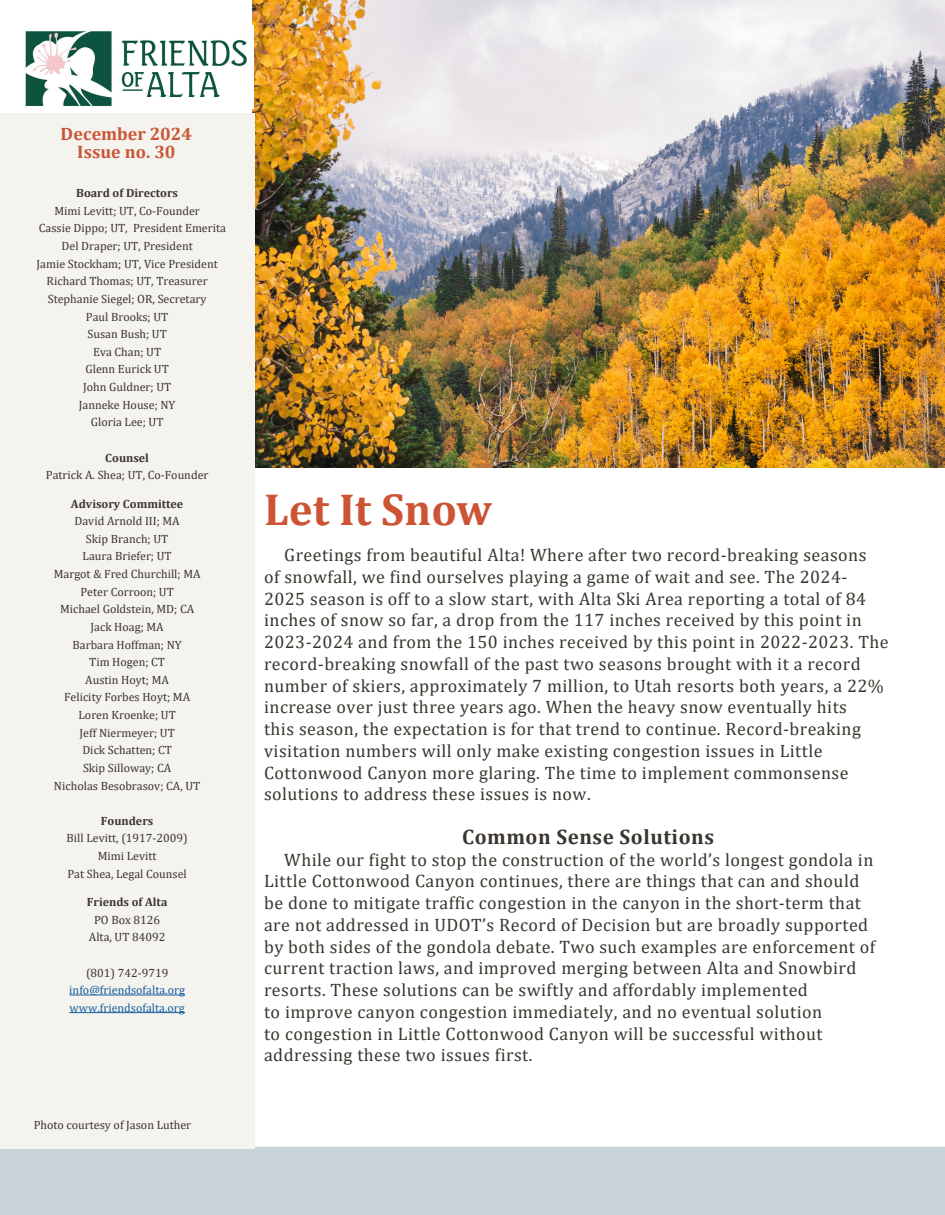
<style>
.page{position:relative;width:945px;height:1215px;background:#fff}
.page>*{position:absolute;margin:0;border:0;box-sizing:border-box;transform-origin:0 0}
.t1{font:700 45px "Cambria";color:#cc5434}
.FOA_Newsletter_Muti_Paragraph_One_Articl{font:700 21px "Cambria";letter-spacing:.025em;color:#3a352e}
.FOA_Newsletter_Muti_Paragraph_One_Articl-2{font:18px/21.8px "Cambria";letter-spacing:.025em;color:#3a352e}
.Titles_-_Muti_Article{font:700 18px/18px "Cambria";color:#cc5434;text-align:center}
.t2{font:12px/17.7px "Cambria";color:#3a352e;text-align:center}
.t3{font:12px/17.7px "Cambria";color:#175d9e;text-align:center}
.t4{font:700 12px "Cambria";color:#3a352e}
.s1{font-weight:700}
.s2{color:#3a352e}
</style>
<div class="page">
<img style="left:253px;top:0;width:691px;height:468px">
<div style="left:0;top:1148px;width:945px;height:67px;background:#c8d3d8"></div>
<div style="left:0;top:1147px;width:945px;height:68px;border:2px solid #c8d3d8"></div>
<div style="left:0;top:114px;width:254px;height:1035px;background:#f4f3ed"></div>
<hr style="left:69px;top:995px;width:116px;height:1px;background:#175d9e">
<hr style="left:69px;top:1012px;width:116px;height:1px;background:#175d9e">
<img style="left:25px;top:26px;width:229px;height:83px">
<p class="Titles_-_Muti_Article" style="left:61px;top:124px;width:133px">December 2024<br>Issue no. 30</p>
<p class="t4" style="left:76px;top:185px;width:103px">Board of Directors</p>
<p class="t2" style="left:54px;top:202px;width:147px">Mimi Levitt; UT, Co-Founder</p>
<p class="t2" style="left:39px;top:219px;width:189px">Cassie Dippo; UT, President Emerita</p>
<p class="t2" style="left:62px;top:237px;width:133px">Del Draper; UT, President</p>
<p class="t2" style="left:37px;top:255px;width:183px">Jamie Stockham; UT, Vice President</p>
<p class="t2" style="left:47px;top:272px;width:163px">Richard Thomas; UT, Treasurer</p>
<p class="t2" style="left:48px;top:290px;width:160px">Stephanie Siegel; OR, Secretary</p>
<p class="t2" style="left:86px;top:308px;width:84px">Paul Brooks; UT</p>
<p class="t2" style="left:87px;top:325px;width:81px">Susan Bush; UT</p>
<p class="t2" style="left:93px;top:343px;width:70px">Eva Chan; UT</p>
<p class="t2" style="left:85px;top:360px;width:85px">Glenn Eurick UT</p>
<p class="t2" style="left:83px;top:378px;width:90px">John Guldner; UT</p>
<p class="t2" style="left:79px;top:396px;width:98px">Janneke House; NY</p>
<p class="t2" style="left:91px;top:413px;width:74px">Gloria Lee; UT</p>
<p class="t2" style="left:46px;top:449px;width:164px"><span class="s1">Counsel<br></span>Patrick A. Shea; UT, Co-Founder</p>
<p class="t2" style="left:54px;top:495px;width:148px"><span class="s1">Advisory Committee<br></span>David Arnold III; MA<br>Skip Branch; UT<br>Laura Briefer; UT<br>Margot &amp; Fred Churchill; MA<br>Peter Corroon; UT<br>Michael Goldstein, MD; CA<br>Jack Hoag; MA<br>Barbara Hoffman; NY<br>Tim Hogen; CT<br>Austin Hoyt; MA<br>Felicity Forbes Hoyt; MA<br>Loren Kroenke; UT<br>Jeff Niermeyer; UT<br>Dick Schatten; CT<br>Skip Silloway; CA<br>Nicholas Besobrasov; CA, UT</p>
<p class="t2" style="left:67px;top:812px;width:123px"><span class="s1">Founders<br></span>Bill Levitt, (1917-2009)<br>Mimi Levitt<br>Pat Shea, Legal Counsel</p>
<p class="t2" style="left:87px;top:893px;width:82px"><span class="s1">Friends of Alta<br></span>PO Box 8126<br>Alta, UT 84092</p>
<p class="t3" style="left:69px;top:964px;width:117px"><span class="s2">(801) 742-9719 </span>info@friendsofalta.org www.friendsofalta.org</p>
<p class="t2" style="left:34px;top:1116px;width:159px">Photo courtesy of Jason Luther</p>
<p class="t1" style="left:264px;top:478px;width:229px">Let It Snow</p>
<p class="FOA_Newsletter_Muti_Paragraph_One_Articl-2" style="left:264px;top:544px;width:626px;text-indent:20px">Greetings from beautiful Alta! Where after two record-breaking seasons<br>of snowfall, we find ourselves playing a game of wait and see. The 2024- 2025 season is off to a slow start, with Alta Ski Area reporting a total of 84 inches of snow so far, a drop from the 117 inches received by this point in 2023-2024 and from the 150 inches received by this point in 2022-2023. The record-breaking snowfall of the past two seasons brought with it a record number of skiers, approximately 7 million, to Utah resorts both years, a 22% increase over just three years ago. When the heavy snow eventually hits<br>this season, the expectation is for that trend to continue. Record-breaking visitation numbers will only make existing congestion issues in Little Cottonwood Canyon more glaring. The time to implement commonsense solutions to address these issues is now.</p>
<p class="FOA_Newsletter_Muti_Paragraph_One_Articl" style="left:462px;top:822px;width:253px">Common Sense Solutions</p>
<p class="FOA_Newsletter_Muti_Paragraph_One_Articl-2" style="left:264px;top:848px;width:613px;text-indent:20px">While our fight to stop the construction of the world’s longest gondola in Little Cottonwood Canyon continues, there are things that can and should be done to mitigate traffic congestion in the canyon in the short-term that are not addressed in UDOT’s Record of Decision but are broadly supported by both sides of the gondola debate. Two such examples are enforcement of current traction laws, and improved merging between Alta and Snowbird resorts. These solutions can be swiftly and affordably implemented<br>to improve canyon congestion immediately, and no eventual solution<br>to congestion in Little Cottonwood Canyon will be successful without addressing these two issues first.</p>
</div>
